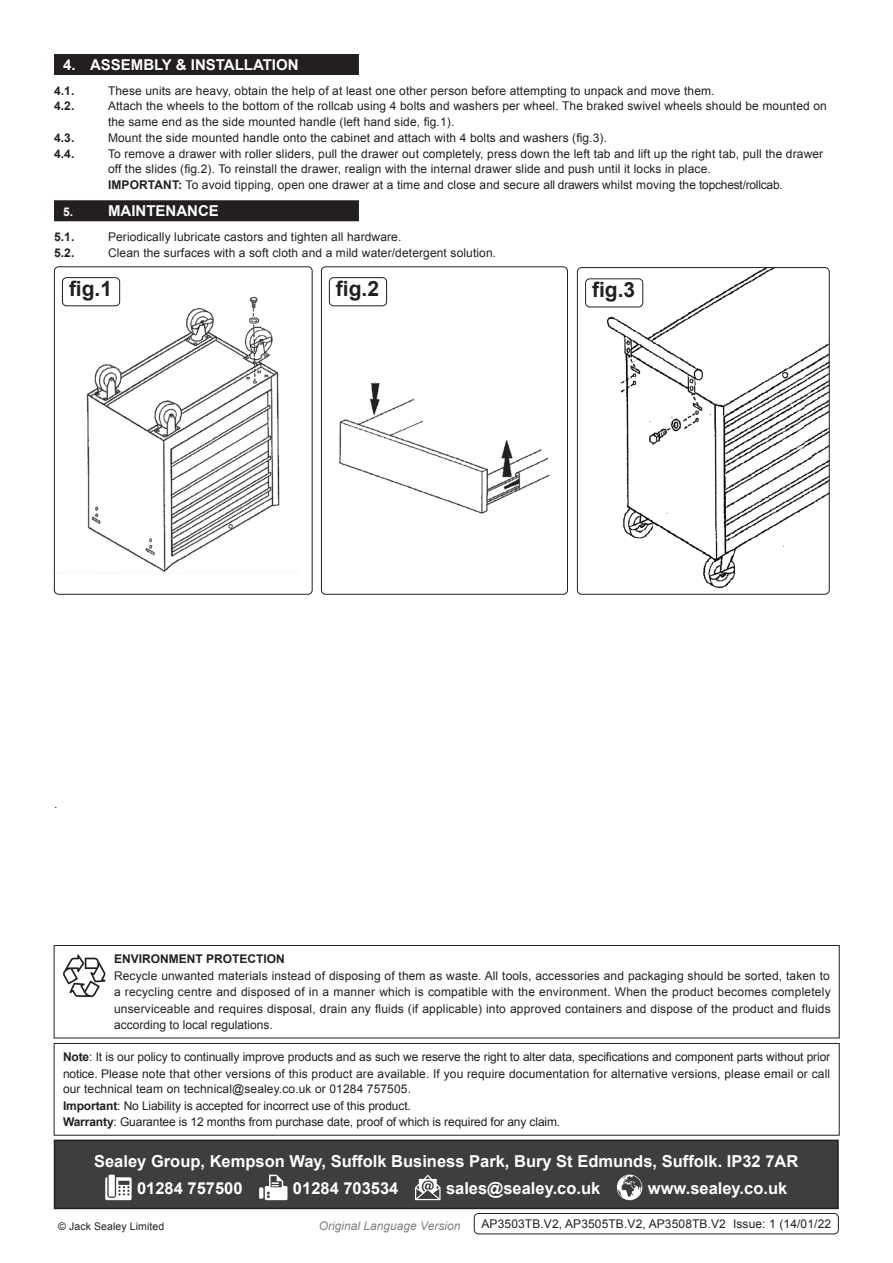
<style>
.page{position:relative;width:893px;height:1263px;background:#fff}
.page>*{position:absolute;margin:0;border:0;box-sizing:border-box;transform-origin:0 0}
.t1{font:700 21px "Arial";color:#231f20}
.Footer_Contact_Infor{font:700 16.5px "Arial";color:#fff}
.t2{font:700 15px "Arial";color:#fff}
.Enviroment_Protectio{font:12px/16.5px "Arial";letter-spacing:.01em;color:#231f20}
.Important_Notificati{font:12px/16.2px "Arial";letter-spacing:-.01em;color:#231f20;text-align:justify}
.Body{font:12px "Arial";letter-spacing:.01em;color:#231f20}
.Body__Footer{font:12px "Arial";letter-spacing:.01em;color:#231f20}
.Enviroment_Protectio-2{font:700 12px "Arial";color:#231f20}
.t3{font:italic 12px "Arial";color:#808285}
.Body__Justified__7pt{font:10.5px "Arial";letter-spacing:.01em;color:#231f20}
.s1{font-weight:700}
.s2{font-size:12px}
</style>
<div class="page">
<div style="left:54px;top:54px;width:305px;height:21px;background:#231f20"></div>
<div style="left:54px;top:200px;width:305px;height:21px;background:#231f20"></div>
<img style="left:62px;top:287px;width:218px;height:285px">
<div style="left:54px;top:266px;width:259px;height:329px;border:1px solid #231f20;border-radius:4px"></div>
<div style="left:62px;top:278px;width:58px;height:28px;background:#fff;border-radius:4px"></div>
<div style="left:62px;top:277px;width:58px;height:29px;border:1px solid #231f20;border-radius:4px"></div>
<img style="left:339px;top:382px;width:211px;height:132px">
<div style="left:321px;top:266px;width:247px;height:329px;border:1px solid #231f20;border-radius:4px"></div>
<img style="left:585px;top:269px;width:243px;height:324px">
<div style="left:577px;top:267px;width:253px;height:328px;border:1px solid #231f20;border-radius:4px"></div>
<div style="left:329px;top:277px;width:58px;height:29px;border:1px solid #231f20;border-radius:4px"></div>
<div style="left:586px;top:279px;width:57px;height:28px;background:#fff;border-radius:4px"></div>
<div style="left:585px;top:278px;width:58px;height:29px;border:1px solid #231f20;border-radius:4px"></div>
<div style="left:55px;top:1140px;width:783px;height:68px;background:#3e3e3f"></div>
<svg style="left:105px;top:1177px;width:27px;height:23px"></svg>
<div style="left:109px;top:1174px;width:6px;height:22px;background:#fff"></div>
<svg style="left:259px;top:1187px;width:4px;height:12px"></svg>
<svg style="left:265px;top:1174px;width:22px;height:26px"></svg>
<svg style="left:415px;top:1174px;width:26px;height:26px"></svg>
<svg style="left:617px;top:1174px;width:25px;height:26px"></svg>
<div style="left:54px;top:1139px;width:785px;height:70px;border:2px solid #231f20"></div>
<div style="left:54px;top:1043px;width:786px;height:92px;border:1px solid #231f20"></div>
<div style="left:54px;top:945px;width:786px;height:93px;border:1px solid #231f20"></div>
<svg style="left:63px;top:954px;width:43px;height:43px"></svg>
<div style="left:474px;top:1213px;width:365px;height:21px;border:1px solid #231f20;border-radius:4px"></div>
<p class="t2" style="left:63px;top:54px;width:237px">4. ASSEMBLY &amp; INSTALLATION</p>
<p class="Enviroment_Protectio-2" style="left:54px;top:82px;width:22px">4.1.</p>
<p class="Enviroment_Protectio" style="left:108px;top:82px;width:608px">These units are heavy, obtain the help of at least one other person before attempting to unpack and move them.</p>
<p class="Enviroment_Protectio-2" style="left:54px;top:98px;width:22px">4.2.</p>
<p class="Enviroment_Protectio" style="left:108px;top:98px;width:720px;line-height:15.8px">Attach the wheels to the bottom of the rollcab using 4 bolts and washers per wheel. The braked swivel wheels should be mounted on the same end as the side mounted handle (left hand side, fig.1).</p>
<p class="Enviroment_Protectio-2" style="left:54px;top:130px;width:22px">4.3.</p>
<p class="Enviroment_Protectio" style="left:108px;top:129px;width:500px">Mount the side mounted handle onto the cabinet and attach with 4 bolts and washers (fig.3).</p>
<p class="Enviroment_Protectio-2" style="left:54px;top:145px;width:22px">4.4.</p>
<p class="Enviroment_Protectio" style="left:108px;top:146px;width:717px;line-height:15.8px">To remove a drawer with roller sliders, pull the drawer out completely, press down the left tab and lift up the right tab, pull the drawer off the slides (fig.2). To reinstall the drawer, realign with the internal drawer slide and push until it locks in place.</p>
<p class="Body" style="left:108px;top:177px;width:676px"><span class="s1">IMPORTANT:</span> To avoid tipping, open one drawer at a time and close and secure all drawers whilst moving the topchest/rollcab.</p>
<p class="t2" style="left:63px;top:201px;width:157px"><span class="s2">5.</span> MAINTENANCE</p>
<p class="Enviroment_Protectio-2" style="left:54px;top:229px;width:22px">5.1.</p>
<p class="Enviroment_Protectio" style="left:108px;top:228px;width:295px">Periodically lubricate castors and tighten all hardware.</p>
<p class="Enviroment_Protectio-2" style="left:54px;top:244px;width:22px">5.2.</p>
<p class="Enviroment_Protectio" style="left:108px;top:244px;width:390px">Clean the surfaces with a soft cloth and a mild water/detergent solution.</p>
<p class="t1" style="left:69px;top:275px;width:45px">fig.1</p>
<p class="t1" style="left:336px;top:275px;width:45px">fig.2</p>
<p class="t1" style="left:592px;top:276px;width:45px">fig.3</p>
<p class="Body" style="left:54px;top:796px;width:5px">.</p>
<p class="Enviroment_Protectio-2" style="left:114px;top:951px;width:172px">ENVIRONMENT PROTECTION</p>
<p class="Enviroment_Protectio" style="left:114px;top:967px;width:718px;text-align:justify">Recycle unwanted materials instead of disposing of them as waste. All tools, accessories and packaging should be sorted, taken to a recycling centre and disposed of in a manner which is compatible with the environment. When the product becomes completely unserviceable and requires disposal, drain any fluids (if applicable) into approved containers and dispose of the product and fluids according to local regulations.</p>
<p class="Important_Notificati" style="left:63px;top:1049px;width:769px"><span class="s1">Note</span>: It is our policy to continually improve products and as such we reserve the right to alter data, specifications and component parts without prior notice. Please note that other versions of this product are available. If you require documentation for alternative versions, please email or call our technical team on technical@sealey.co.uk or 01284 757505.</p>
<p class="Important_Notificati" style="left:63px;top:1098px;width:349px"><span class="s1">Important</span>: No Liability is accepted for incorrect use of this product.</p>
<p class="Important_Notificati" style="left:63px;top:1114px;width:499px"><span class="s1">Warranty</span>: Guarantee is 12 months from purchase date, proof of which is required for any claim.</p>
<p class="Footer_Contact_Infor" style="left:94px;top:1150px;width:706px">Sealey Group, Kempson Way, Suffolk Business Park, Bury St Edmunds, Suffolk. IP32 7AR</p>
<p class="Footer_Contact_Infor" style="left:137px;top:1177px;width:107px">01284 757500</p>
<p class="Footer_Contact_Infor" style="left:293px;top:1177px;width:107px">01284 703534</p>
<p class="Footer_Contact_Infor" style="left:446px;top:1177px;width:156px">sales@sealey.co.uk</p>
<p class="Footer_Contact_Infor" style="left:648px;top:1177px;width:141px">www.sealey.co.uk</p>
<p class="Body__Justified__7pt" style="left:58px;top:1219px;width:108px">© Jack Sealey Limited</p>
<p class="t3" style="left:319px;top:1218px;width:143px">Original Language Version</p>
<p class="Body__Footer" style="left:481px;top:1216px;width:351px">AP3503TB.V2, AP3505TB.V2, AP3508TB.V2 Issue: 1 (14/01/22</p>
</div>
